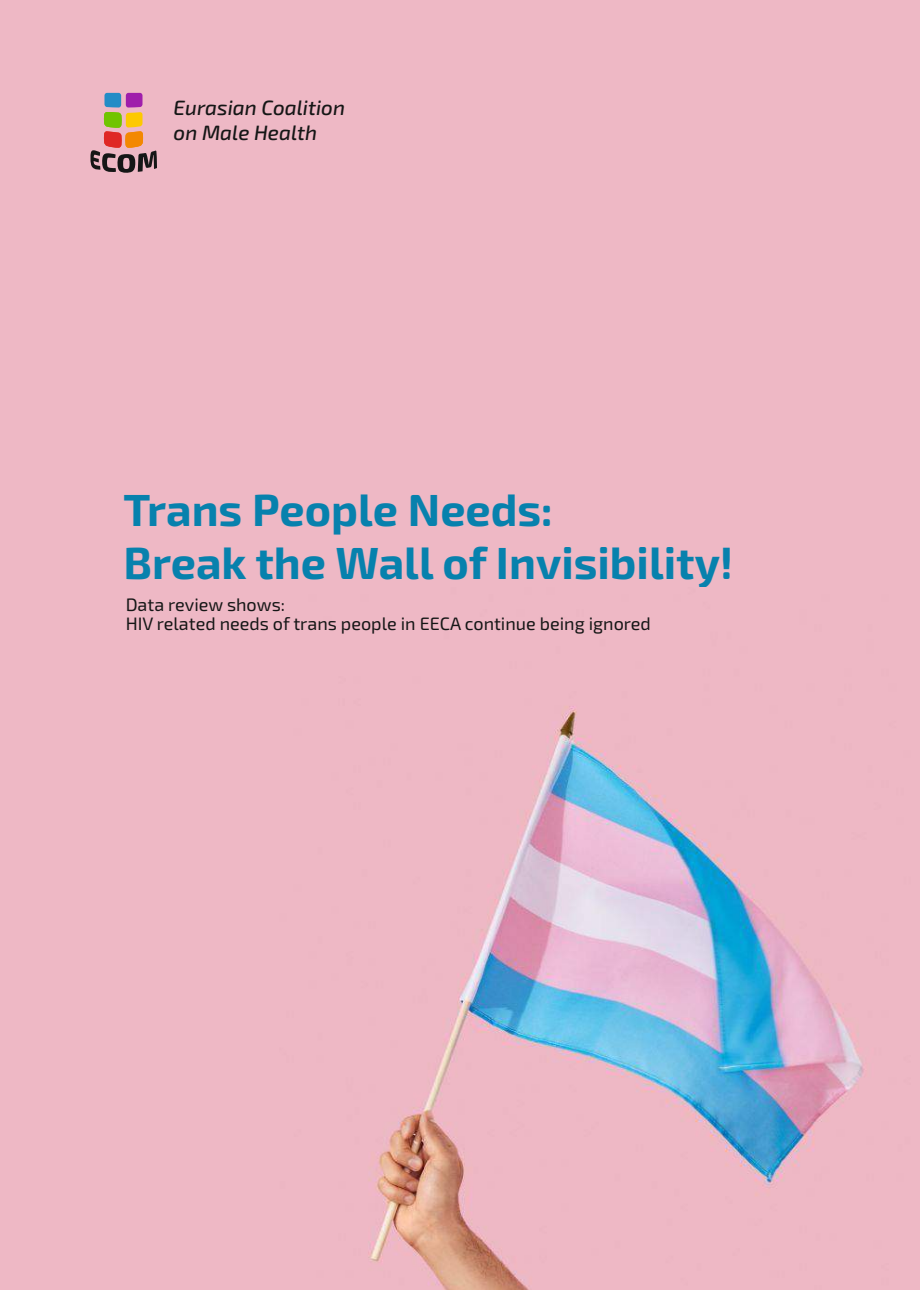
<style>
.page{position:relative;width:920px;height:1290px;background:#eeb8c5}
.page>*{position:absolute;margin:0;border:0;box-sizing:border-box;transform-origin:0 0}
.t1{font:700 45px/52.5px "Exo 2";color:#0781ad}
.t2{font:italic 500 20.7px/24.9px "Exo 2";color:#151616}
.t3{font:18px/19.4px "Exo 2";color:#151616}
</style>
<div class="page">
<svg style="left:90px;top:93px;width:67px;height:80px"></svg>
<img style="left:368px;top:706px;width:495px;height:584px">
<p class="t2" style="left:174px;top:98px;width:173px">Eurasian Coalition on Male Health</p>
<h1 class="t1" style="left:123px;top:488px;width:611px">Trans People Needs:<br>Break the Wall of Invisibility!</h1>
<p class="t3" style="left:126px;top:596px;width:527px">Data review shows:<br>HIV related needs of trans people in EECA continue being ignored</p>
</div>
